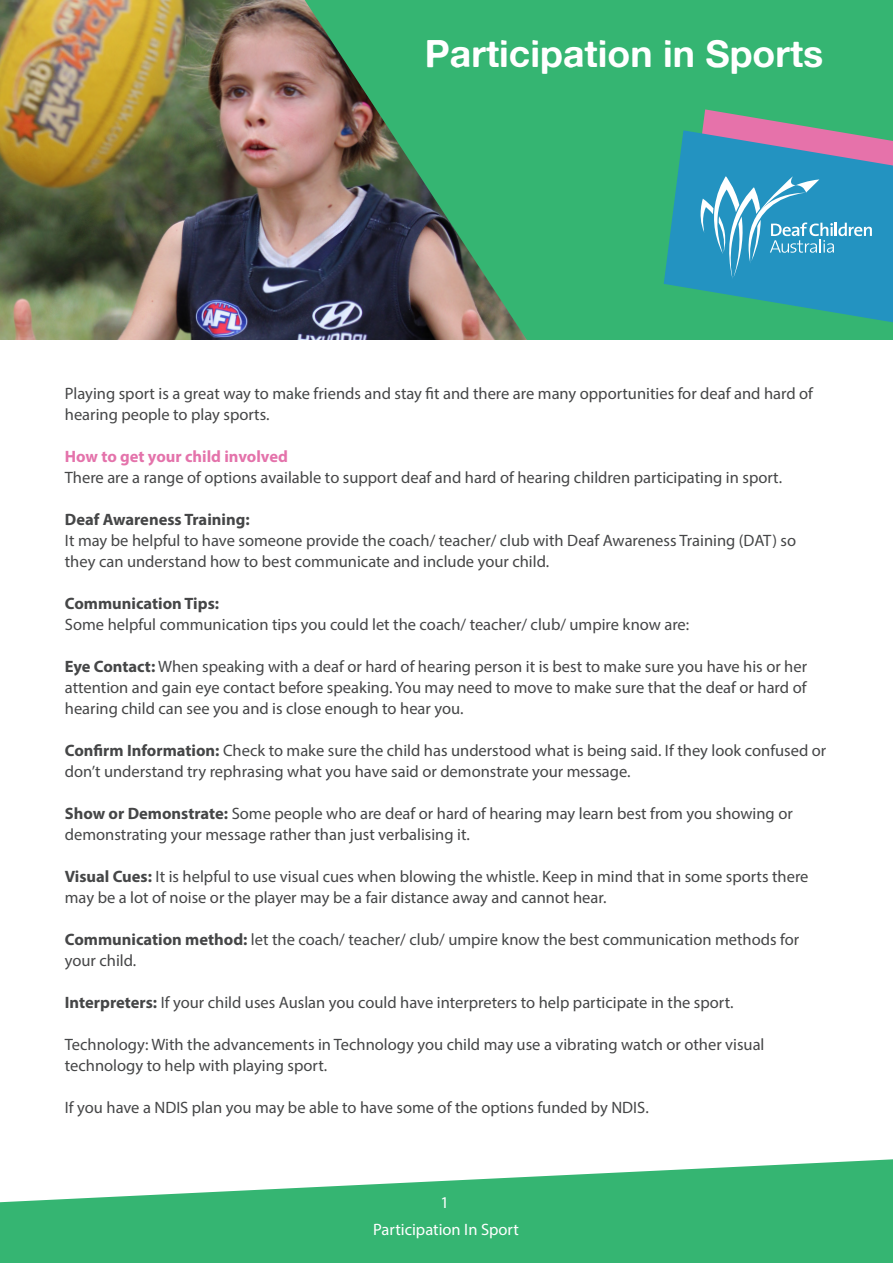
<style>
.page{position:relative;width:893px;height:1263px;background:#fff}
.page>*{position:absolute;margin:0;border:0;box-sizing:border-box;transform-origin:0 0}
.t1{font:37.5px "Alte Haas Grotesk Bold";color:#fff}
.t2{font:16.5px/21px "Myriad Pro";color:#454647}
.t3{font:700 16.5px "Myriad Pro";color:#454647}
.t4{font:700 16.5px "Myriad Pro";color:#e473ab}
.t5{font:16.5px/27.5px "Myriad Pro";color:#fff;text-align:center}
.s1{font-weight:700}
</style>
<div class="page">
<svg style="left:0;top:1159px;width:893px;height:104px;fill:#35b572"></svg>
<div style="left:0;top:0;width:893px;height:342px;background:#35b572"></div>
<img style="left:0;top:0;width:528px;height:341px">
<div style="left:0;top:341px;width:893px;height:169px;background:#fff"></div>
<svg style="left:664px;top:109px;width:229px;height:213px"></svg>
<h1 class="t1" style="left:425px;top:31px;width:400px">Participation in Sports</h1>
<p class="t2" style="left:65px;top:383px;width:750px">Playing sport is a great way to make friends and stay fit and there are many opportunities for deaf and hard of hearing people to play sports.</p>
<p class="t4" style="left:65px;top:446px;width:225px">How to get your child involved</p>
<p class="t2" style="left:65px;top:467px;width:719px">There are a range of options available to support deaf and hard of hearing children participating in sport.</p>
<p class="t3" style="left:65px;top:509px;width:186px">Deaf Awareness Training:</p>
<p class="t2" style="left:65px;top:530px;width:733px">It may be helpful to have someone provide the coach/ teacher/ club with Deaf Awareness Training (DAT) so they can understand how to best communicate and include your child.</p>
<p class="t3" style="left:65px;top:593px;width:156px">Communication Tips:</p>
<p class="t2" style="left:65px;top:614px;width:626px">Some helpful communication tips you could let the coach/ teacher/ club/ umpire know are:</p>
<p class="t2" style="left:65px;top:656px;width:744px;text-align:justify"><span class="s1">Eye Contact:</span> When speaking with a deaf or hard of hearing person it is best to make sure you have his or her attention and gain eye contact before speaking. You may need to move to make sure that the deaf or hard of hearing child can see you and is close enough to hear you.</p>
<p class="t2" style="left:65px;top:740px;width:763px"><span class="s1">Confirm Information:</span> Check to make sure the child has understood what is being said. If they look confused or don’t understand try rephrasing what you have said or demonstrate your message.</p>
<p class="t2" style="left:65px;top:803px;width:729px"><span class="s1">Show or Demonstrate:</span> Some people who are deaf or hard of hearing may learn best from you showing or demonstrating your message rather than just verbalising it.</p>
<p class="t2" style="left:65px;top:866px;width:745px"><span class="s1">Visual Cues:</span> It is helpful to use visual cues when blowing the whistle. Keep in mind that in some sports there may be a lot of noise or the player may be a fair distance away and cannot hear.</p>
<p class="t2" style="left:65px;top:929px;width:736px"><span class="s1">Communication method:</span> let the coach/ teacher/ club/ umpire know the best communication methods for your child.</p>
<p class="t2" style="left:65px;top:992px;width:670px"><span class="s1">Interpreters:</span> If your child uses Auslan you could have interpreters to help participate in the sport.</p>
<p class="t2" style="left:65px;top:1034px;width:701px">Technology: With the advancements in Technology you child may use a vibrating watch or other visual technology to help with playing sport.</p>
<p class="t2" style="left:65px;top:1097px;width:585px">If you have a NDIS plan you may be able to have some of the options funded by NDIS.</p>
<p class="t5" style="left:373px;top:1188px;width:147px">1<br>Participation In Sport</p>
</div>
